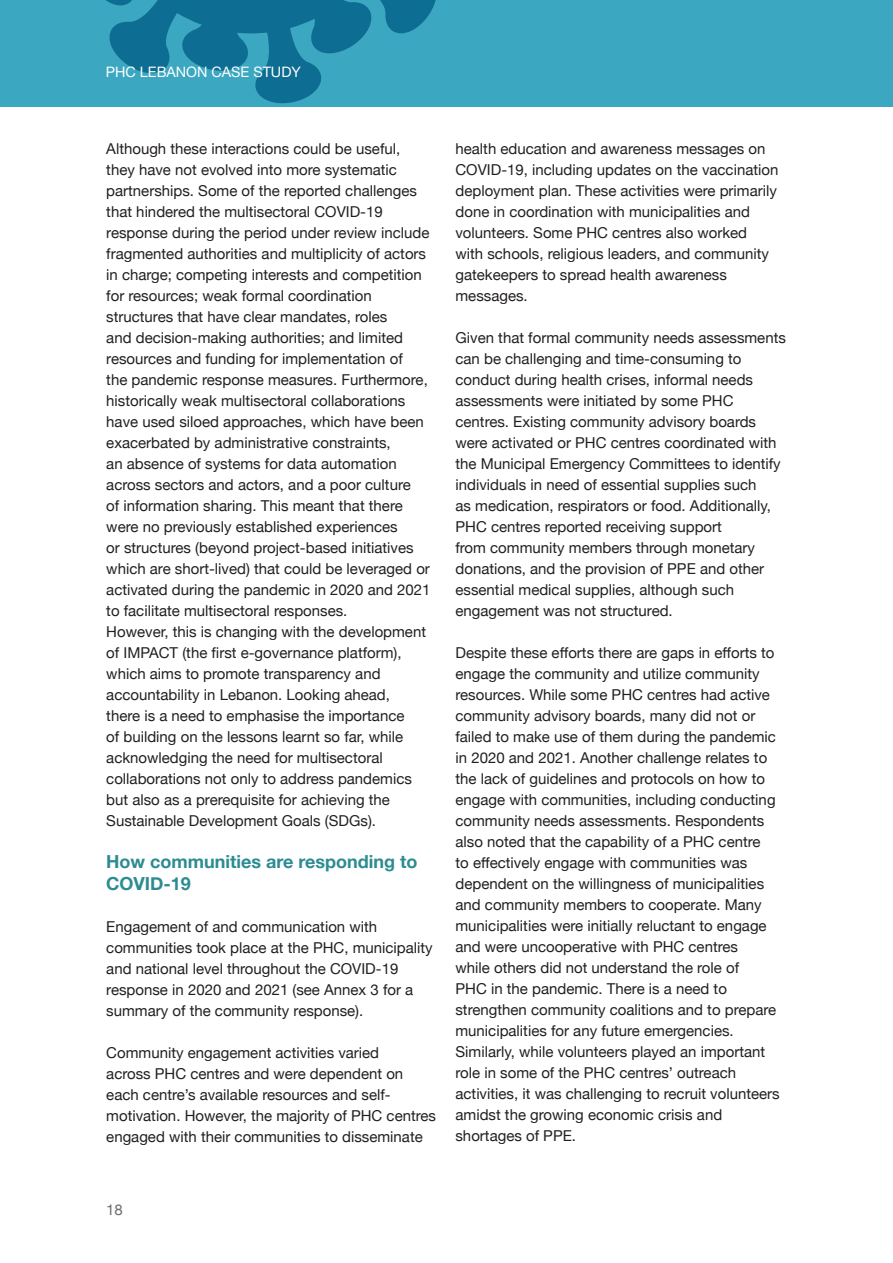
<style>
.page{position:relative;width:893px;height:1263px;background:#fff}
.page>*{position:absolute;margin:0;border:0;box-sizing:border-box;transform-origin:0 0}
.t1{font:700 18px/21.6px "Helvetica Neue";color:#2c8c91}
.t2{font:15px/21px "Helvetica Neue";color:#231f20}
.t3{font:15px "Helvetica Neue";color:#6c6d70}
.t4{font:14.4px "Helvetica Neue";color:#fff}
</style>
<div class="page">
<div style="left:0;top:0;width:893px;height:106px;background:#3ca7c1"></div>
<svg style="left:106px;top:0;width:330px;height:103px"></svg>
<p class="t4" style="left:106px;top:61px;width:196px">PHC LEBANON CASE STUDY</p>
<p class="t2" style="left:106px;top:139px;width:326px">Although these interactions could be useful, they have not evolved into more systematic partnerships. Some of the reported challenges that hindered the multisectoral COVID-19 response during the period under review include fragmented authorities and multiplicity of actors in charge; competing interests and competition for resources; weak formal coordination structures that have clear mandates, roles<br>and decision-making authorities; and limited resources and funding for implementation of<br>the pandemic response measures. Furthermore, historically weak multisectoral collaborations have used siloed approaches, which have been exacerbated by administrative constraints,<br>an absence of systems for data automation across sectors and actors, and a poor culture<br>of information sharing. This meant that there were no previously established experiences<br>or structures (beyond project-based initiatives which are short-lived) that could be leveraged or activated during the pandemic in 2020 and 2021 to facilitate multisectoral responses.<br>However, this is changing with the development of IMPACT (the first e-governance platform), which aims to promote transparency and accountability in Lebanon. Looking ahead,<br>there is a need to emphasise the importance<br>of building on the lessons learnt so far, while acknowledging the need for multisectoral collaborations not only to address pandemics but also as a prerequisite for achieving the Sustainable Development Goals (SDGs).</p>
<p class="t1" style="left:106px;top:851px;width:313px">How communities are responding to<br>COVID-19</p>
<p class="t2" style="left:106px;top:917px;width:328px">Engagement of and communication with communities took place at the PHC, municipality and national level throughout the COVID-19 response in 2020 and 2021 (see Annex 3 for a summary of the community response).</p>
<p class="t2" style="left:106px;top:1043px;width:331px">Community engagement activities varied<br>across PHC centres and were dependent on each centre’s available resources and self&shy;motivation. However, the majority of PHC centres engaged with their communities to disseminate</p>
<p class="t2" style="left:455px;top:139px;width:324px">health education and awareness messages on COVID-19, including updates on the vaccination deployment plan. These activities were primarily done in coordination with municipalities and volunteers. Some PHC centres also worked with schools, religious leaders, and community gatekeepers to spread health awareness messages.</p>
<p class="t2" style="left:455px;top:328px;width:332px">Given that formal community needs assessments can be challenging and time-consuming to conduct during health crises, informal needs assessments were initiated by some PHC centres. Existing community advisory boards were activated or PHC centres coordinated with the Municipal Emergency Committees to identify individuals in need of essential supplies such<br>as medication, respirators or food. Additionally, PHC centres reported receiving support<br>from community members through monetary donations, and the provision of PPE and other essential medical supplies, although such engagement was not structured.</p>
<p class="t2" style="left:455px;top:643px;width:326px">Despite these efforts there are gaps in efforts to engage the community and utilize community resources. While some PHC centres had active community advisory boards, many did not or failed to make use of them during the pandemic in 2020 and 2021. Another challenge relates to the lack of guidelines and protocols on how to engage with communities, including conducting community needs assessments. Respondents also noted that the capability of a PHC centre<br>to effectively engage with communities was dependent on the willingness of municipalities and community members to cooperate. Many municipalities were initially reluctant to engage and were uncooperative with PHC centres<br>while others did not understand the role of<br>PHC in the pandemic. There is a need to strengthen community coalitions and to prepare municipalities for any future emergencies.<br>Similarly, while volunteers played an important role in some of the PHC centres’ outreach activities, it was challenging to recruit volunteers amidst the growing economic crisis and shortages of PPE.</p>
<p class="t3" style="left:106px;top:1198px;width:18px">18</p>
</div>
